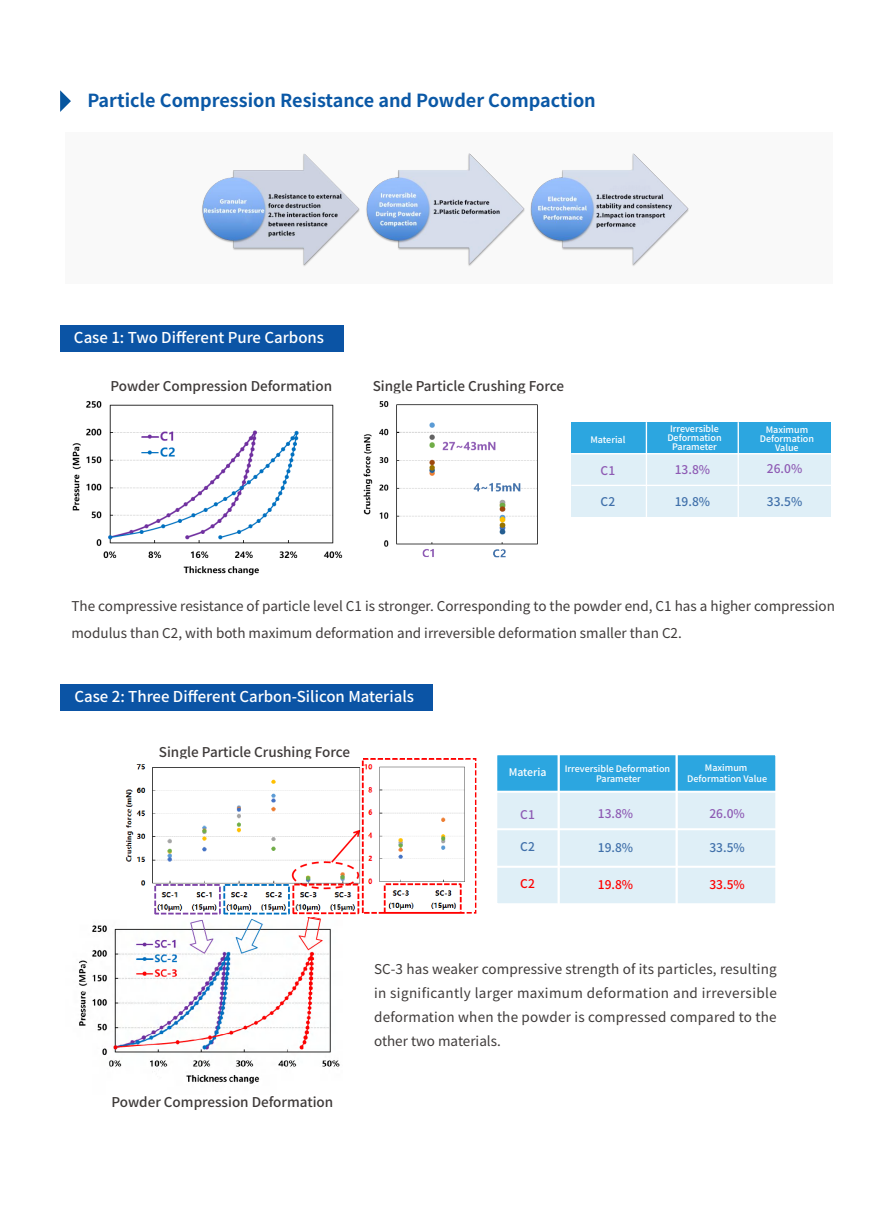
<style>
.page{position:relative;width:893px;height:1212px;background:#fff}
.page>*{position:absolute;margin:0;border:0;box-sizing:border-box;transform-origin:0 0}
.t1{font:700 18px "Source Han Sans CN";color:#0a58a6}
.t2{font:500 15px "Source Han Sans CN";color:#fff}
.t3{font:13.5px/24px "Source Han Sans CN";color:#3e3a39}
.t4{font:500 13.5px "Source Han Sans CN";color:#3e3a39}
.t5{font:500 12px "Source Han Sans CN";color:#8e5bb4}
.t6{font:500 12px "Source Han Sans CN";color:#4070aa}
.t7{font:500 12px "Source Han Sans CN";color:#f00}
.t8{font:500 10.5px "Source Han Sans CN";color:#fff}
.t9{font:500 9px/9px "Source Han Sans CN";color:#fff;text-align:center}
</style>
<div class="page">
<div style="left:65px;top:132px;width:768px;height:152px;background:#f7f7f7"></div>
<svg style="left:60px;top:90px;width:11px;height:22px"></svg>
<img style="left:72px;top:401px;width:271px;height:175px">
<img style="left:363px;top:401px;width:175px;height:157px">
<div style="left:60px;top:325px;width:283px;height:27px;background:#0b54a5"></div>
<div style="left:61px;top:684px;width:372px;height:27px;background:#0b54a5"></div>
<img style="left:79px;top:918px;width:261px;height:166px">
<svg style="left:307px;top:917px;width:14px;height:4px"></svg>
<div style="left:571px;top:422px;width:260px;height:32px;background:#2ca6e0"></div>
<div style="left:571px;top:454px;width:260px;height:63px;background:#dfeff7"></div>
<hr style="left:571px;top:485px;width:261px;height:1px;background:#fff">
<hr style="left:571px;top:453px;width:261px;height:1px;background:#fff">
<hr style="left:738px;top:422px;width:1px;height:95px;background:#fff">
<hr style="left:646px;top:422px;width:1px;height:95px;background:#fff">
<div style="left:496px;top:792px;width:280px;height:112px;background:#dfeff7"></div>
<div style="left:496px;top:754px;width:280px;height:36px;background:#2ca6e0"></div>
<div style="left:495px;top:753px;width:282px;height:152px;border:2px solid #fff"></div>
<hr style="left:496px;top:866px;width:280px;height:2px;background:#fff">
<hr style="left:496px;top:828px;width:280px;height:2px;background:#fff">
<hr style="left:496px;top:791px;width:280px;height:2px;background:#fff">
<hr style="left:675px;top:754px;width:3px;height:150px;background:#fff">
<hr style="left:558px;top:754px;width:2px;height:150px;background:#fff">
<img style="left:202px;top:154px;width:487px;height:112px">
<img style="left:125px;top:758px;width:351px;height:157px">
<h1 class="t1" style="left:87px;top:91px;width:510px">Particle Compression Resistance and Powder Compaction</h1>
<p class="t2" style="left:74px;top:329px;width:252px">Case 1: Two Different Pure Carbons</p>
<p class="t4" style="left:110px;top:378px;width:223px">Powder Compression Deformation</p>
<p class="t4" style="left:373px;top:378px;width:193px">Single Particle Crushing Force</p>
<p class="t9" style="left:667px;top:425px;width:56px">Irreversible<br>Deformation<br>Parameter</p>
<p class="t9" style="left:760px;top:425px;width:56px">Maximum<br>Deformation<br>Value</p>
<p class="t9" style="left:590px;top:435px;width:37px">Material</p>
<p class="t5" style="left:601px;top:463px;width:16px">C1</p>
<p class="t6" style="left:601px;top:494px;width:16px">C2</p>
<p class="t6" style="left:675px;top:495px;width:37px">19.8%</p>
<p class="t6" style="left:767px;top:495px;width:37px">33.5%</p>
<p class="t5" style="left:675px;top:463px;width:37px">13.8%</p>
<p class="t5" style="left:767px;top:462px;width:37px">26.0%</p>
<p class="t3" style="left:71px;top:593px;width:765px;line-height:27px">The compressive resistance of particle level C1 is stronger. Corresponding to the powder end, C1 has a higher compression modulus than C2, with both maximum deformation and irreversible deformation smaller than C2.</p>
<p class="t2" style="left:74px;top:688px;width:341px">Case 2: Three Different Carbon-Silicon Materials</p>
<p class="t4" style="left:159px;top:744px;width:193px">Single Particle Crushing Force</p>
<p class="t8" style="left:509px;top:766px;width:39px">Materia</p>
<p class="t9" style="left:565px;top:763px;width:107px;line-height:10.8px">Irreversible Deformation<br>Parameter</p>
<p class="t9" style="left:687px;top:763px;width:81px;line-height:10.8px">Maximum<br>Deformation Value</p>
<p class="t5" style="left:520px;top:807px;width:16px">C1</p>
<p class="t6" style="left:520px;top:840px;width:16px">C2</p>
<p class="t6" style="left:598px;top:840px;width:37px">19.8%</p>
<p class="t6" style="left:709px;top:841px;width:37px">33.5%</p>
<p class="t7" style="left:520px;top:877px;width:16px">C2</p>
<p class="t7" style="left:598px;top:878px;width:37px">19.8%</p>
<p class="t7" style="left:709px;top:878px;width:37px">33.5%</p>
<p class="t5" style="left:598px;top:807px;width:37px">13.8%</p>
<p class="t5" style="left:709px;top:806px;width:37px">26.0%</p>
<p class="t4" style="left:112px;top:1094px;width:223px">Powder Compression Deformation</p>
<p class="t3" style="left:374px;top:957px;width:404px;text-align:justify">SC-3 has weaker compressive strength of its particles, resulting in significantly larger maximum deformation and irreversible deformation when the powder is compressed compared to the other two materials.</p>
</div>
